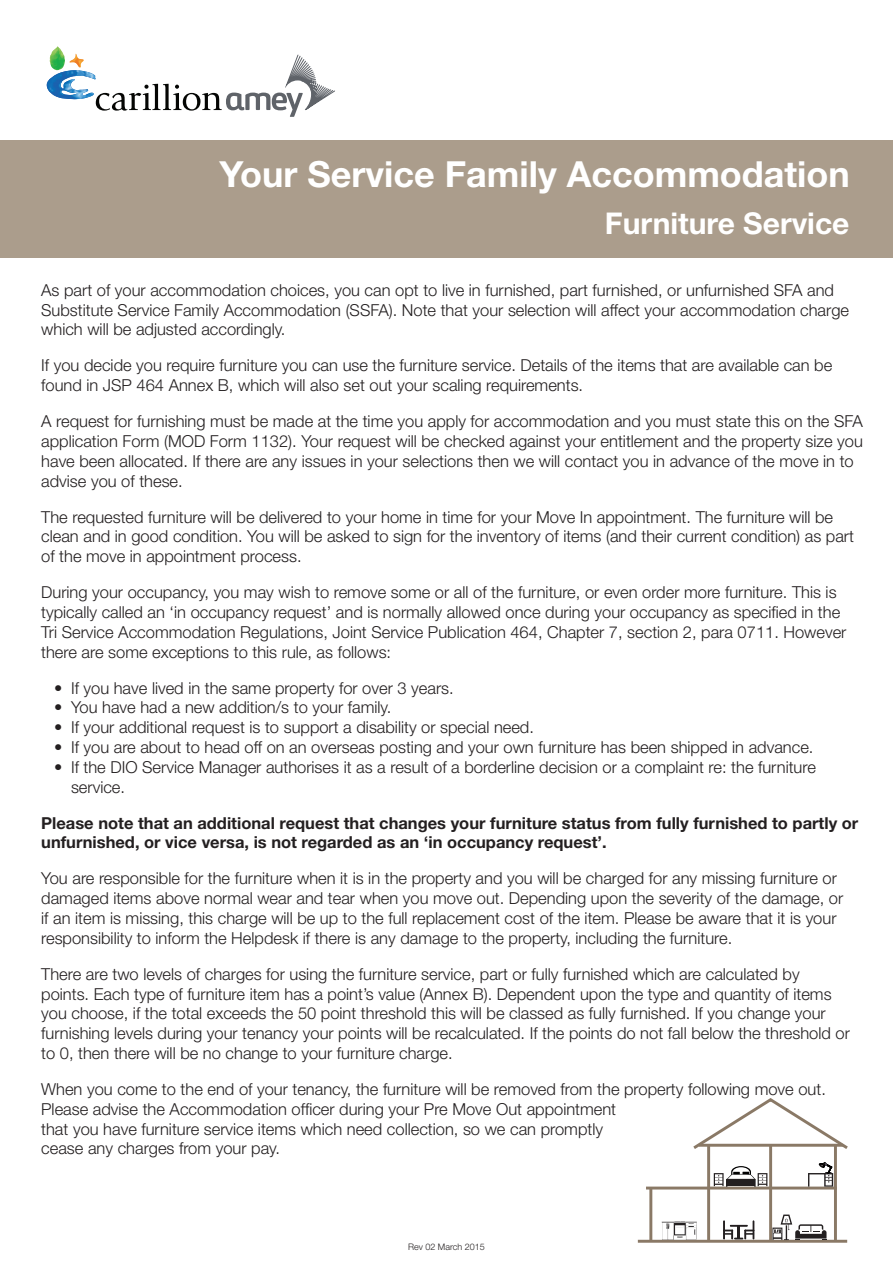
<style>
.page{position:relative;width:893px;height:1263px;background:#fff}
.page>*{position:absolute;margin:0;border:0;box-sizing:border-box;transform-origin:0 0}
.Helvetica_24_white{font:700 36px "Helvetica Neue";color:#fff}
.Helvetica_24_white-2{font:700 30px "Helvetica Neue";color:#fff}
.Helvetica_11_Light{font:300 16.5px/19.8px "Helvetica Neue";color:#231f20}
.Helvetica_11_Light-2{font:700 16.5px/19.8px "Helvetica Neue";color:#231f20}
._11_light{font:300 9px "Helvetica Neue";color:#231f20}
</style>
<div class="page">
<img style="left:50px;top:46px;width:14px;height:9px">
<svg style="left:47px;top:55px;width:288px;height:62px"></svg>
<div style="left:0;top:140px;width:893px;height:118px;background:#ab9d8c"></div>
<hr style="left:707px;top:1145px;width:3px;height:96px;background:#8a7966">
<hr style="left:646px;top:1186px;width:191px;height:3px;background:#8a7966">
<hr style="left:769px;top:1145px;width:3px;height:96px;background:#8a7966">
<hr style="left:834px;top:1145px;width:3px;height:96px;background:#8a7966">
<svg style="left:693px;top:1098px;width:155px;height:54px"></svg>
<hr style="left:638px;top:1240px;width:209px;height:3px;background:#8a7966">
<svg style="left:662px;top:1221px;width:35px;height:19px"></svg>
<svg style="left:772px;top:1214px;width:54px;height:26px"></svg>
<svg style="left:808px;top:1162px;width:25px;height:24px"></svg>
<svg style="left:723px;top:1220px;width:31px;height:19px"></svg>
<svg style="left:714px;top:1166px;width:53px;height:21px"></svg>
<hr style="left:649px;top:1188px;width:3px;height:54px;background:#8a7966">
<p class="Helvetica_24_white" style="left:214px;top:152px;width:632px">Your Service Family Accommodation</p>
<p class="Helvetica_24_white" style="left:219px;top:152px;width:632px">Your Service Family Accommodation</p>
<p class="Helvetica_24_white-2" style="left:605px;top:205px;width:246px">Furniture Service</p>
<p class="Helvetica_11_Light" style="left:41px;top:280px;width:809px">As part of your accommodation choices, you can opt to live in furnished, part furnished, or unfurnished SFA and<br>Substitute Service Family Accommodation (SSFA). Note that your selection will affect your accommodation charge which will be adjusted accordingly.</p>
<p class="Helvetica_11_Light" style="left:41px;top:355px;width:793px">If you decide you require furniture you can use the furniture service. Details of the items that are available can be found in JSP 464 Annex B, which will also set out your scaling requirements.</p>
<p class="Helvetica_11_Light" style="left:41px;top:411px;width:823px">A request for furnishing must be made at the time you apply for accommodation and you must state this on the SFA application Form (MOD Form 1132). Your request will be checked against your entitlement and the property size you have been allocated. If there are any issues in your selections then we will contact you in advance of the move in to advise you of these.</p>
<p class="Helvetica_11_Light" style="left:41px;top:506px;width:814px">The requested furniture will be delivered to your home in time for your Move In appointment. The furniture will be clean and in good condition. You will be asked to sign for the inventory of items (and their current condition) as part of the move in appointment process.</p>
<p class="Helvetica_11_Light" style="left:41px;top:582px;width:807px">During your occupancy, you may wish to remove some or all of the furniture, or even order more furniture. This is typically called an ‘in occupancy request’ and is normally allowed once during your occupancy as specified in the Tri Service Accommodation Regulations, Joint Service Publication 464, Chapter 7, section 2, para 0711. However there are some exceptions to this rule, as follows:</p>
<p class="Helvetica_11_Light" style="left:54px;top:677px;width:401px">• If you have lived in the same property for over 3 years.</p>
<p class="Helvetica_11_Light" style="left:54px;top:697px;width:339px">• You have had a new addition/s to your family.</p>
<p class="Helvetica_11_Light" style="left:54px;top:717px;width:481px">• If your additional request is to support a disability or special need.</p>
<p class="Helvetica_11_Light" style="left:54px;top:737px;width:761px">• If you are about to head off on an overseas posting and your own furniture has been shipped in advance.</p>
<p class="Helvetica_11_Light" style="left:71px;top:757px;width:746px;text-indent:-17px">• If the DIO Service Manager authorises it as a result of a borderline decision or a complaint re: the furniture service.</p>
<p class="Helvetica_11_Light-2" style="left:41px;top:812px;width:819px">Please note that an additional request that changes your furniture status from fully furnished to partly or unfurnished, or vice versa, is not regarded as an ‘in occupancy request’.</p>
<p class="Helvetica_11_Light" style="left:41px;top:868px;width:804px">You are responsible for the furniture when it is in the property and you will be charged for any missing furniture or damaged items above normal wear and tear when you move out. Depending upon the severity of the damage, or if an item is missing, this charge will be up to the full replacement cost of the item. Please be aware that it is your responsibility to inform the Helpdesk if there is any damage to the property, including the furniture.</p>
<p class="Helvetica_11_Light" style="left:41px;top:964px;width:810px">There are two levels of charges for using the furniture service, part or fully furnished which are calculated by points. Each type of furniture item has a point’s value (Annex B). Dependent upon the type and quantity of items you choose, if the total exceeds the 50 point threshold this will be classed as fully furnished. If you change your furnishing levels during your tenancy your points will be recalculated. If the points do not fall below the threshold or to 0, then there will be no change to your furniture charge.</p>
<p class="Helvetica_11_Light" style="left:41px;top:1079px;width:786px">When you come to the end of your tenancy, the furniture will be removed from the property following move out.<br>Please advise the Accommodation officer during your Pre Move Out appointment<br>that you have furniture service items which need collection, so we can promptly<br>cease any charges from your pay.</p>
<p class="_11_light" style="left:408px;top:1241px;width:78px">Rev 02 March 2015</p>
</div>
